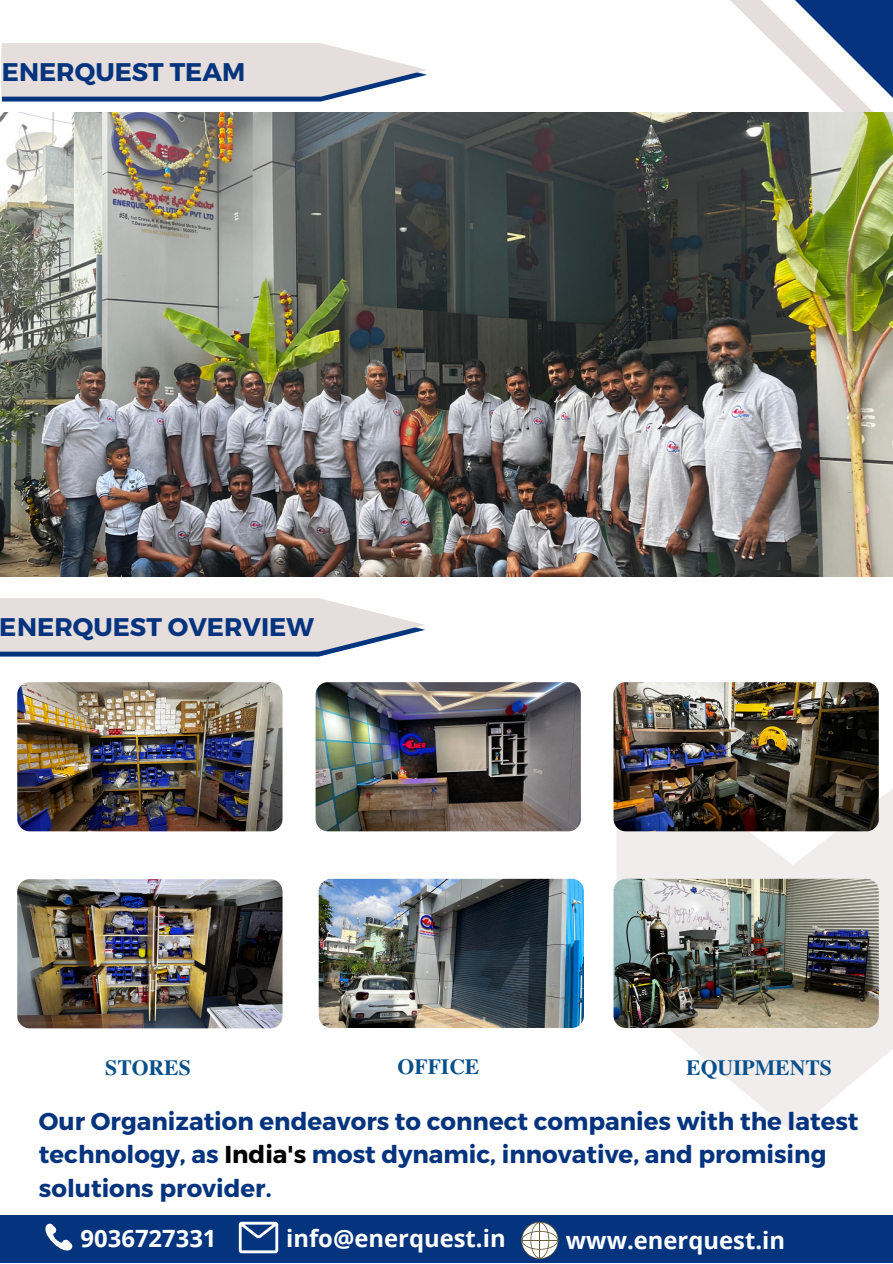
<style>
.page{position:relative;width:893px;height:1264px;background:#fff}
.page>*{position:absolute;margin:0;border:0;box-sizing:border-box;transform-origin:0 0}
.t1{font:700 25.5px "Montserrat";color:#05347e}
.t2{font:700 24.45px/33.8px "Montserrat";color:#05347e}
.t3{font:700 23.85px "Open Sans";color:#fff}
.t4{font:700 21.6px "Te X Gyre Termes";color:#07508b}
.s1{color:#000}
</style>
<div class="page">
<div style="left:0;top:1215px;width:892px;height:47px;background:#05347e"></div>
<svg style="left:45px;top:1223px;width:28px;height:28px"></svg>
<svg style="left:239px;top:1221px;width:39px;height:32px"></svg>
<svg style="left:521px;top:1221px;width:37px;height:37px"></svg>
<hr style="left:539px;top:1222px;width:1px;height:35px;background:#665d3c">
<hr style="left:522px;top:1239px;width:35px;height:1px;background:#665d3c">
<svg style="left:730px;top:0;width:162px;height:112px"></svg>
<svg style="left:2px;top:43px;width:425px;height:59px;background:#d6d3d9"></svg>
<svg style="left:0;top:598px;width:425px;height:58px;background:#d7d3d9"></svg>
<img style="left:17px;top:682px;width:265px;height:149px;border-radius:12px">
<img style="left:315px;top:682px;width:266px;height:149px;border-radius:12px">
<svg style="left:616px;top:739px;width:276px;height:391px;fill:#f2eded"></svg>
<img style="left:613px;top:682px;width:265px;height:149px;border-radius:12px">
<img style="left:17px;top:879px;width:265px;height:149px;border-radius:12px">
<img style="left:319px;top:878px;width:265px;height:150px;border-radius:12px">
<img style="left:613px;top:878px;width:265px;height:150px;border-radius:12px">
<img style="left:0;top:112px;width:892px;height:465px">
<p class="t1" style="left:2px;top:55px;width:245px">ENERQUEST TEAM</p>
<p class="t1" style="left:0;top:610px;width:315px">ENERQUEST OVERVIEW</p>
<p class="t4" style="left:105px;top:1050px;width:87px">STORES</p>
<p class="t4" style="left:397px;top:1050px;width:83px">OFFICE</p>
<p class="t4" style="left:686px;top:1050px;width:147px">EQUIPMENTS</p>
<p class="t2" style="left:39px;top:1102px;width:821px">Our Organization endeavors to connect companies with the latest technology, as <span class="s1">India's</span> most dynamic, innovative, and promising solutions provider.</p>
<p class="t3" style="left:81px;top:1221px;width:137px">9036727331</p>
<p class="t3" style="left:286px;top:1221px;width:221px">info@enerquest.in</p>
<p class="t3" style="left:566px;top:1223px;width:221px">www.enerquest.in</p>
</div>
